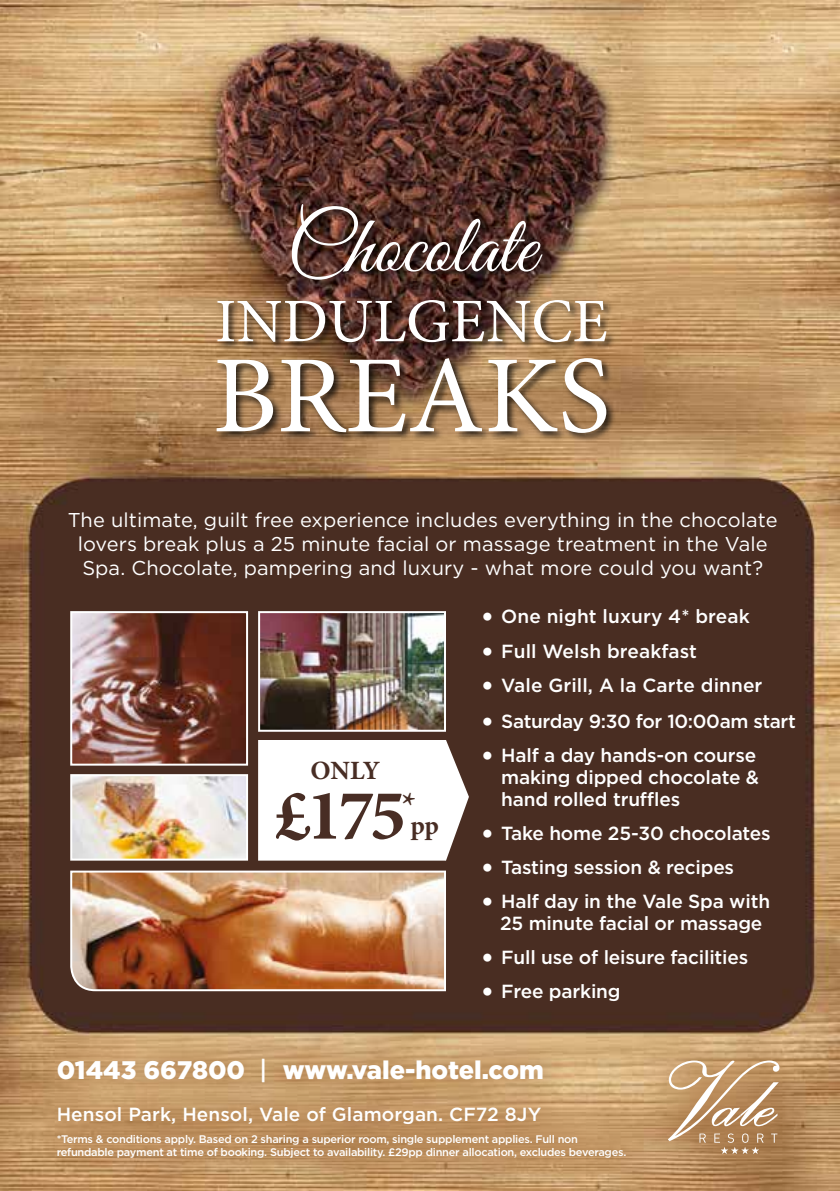
<style>
.page{position:relative;width:840px;height:1191px;background:#fff}
.page>*{position:absolute;margin:0;border:0;box-sizing:border-box;transform-origin:0 0}
.t1{font:110px "Minion Pro";color:#fff}
.t2{font:83.6px "Great Vibes";color:#fff}
.t3{font:700 72px "Minion Pro";color:#482d24}
.t4{font:62px "Minion Pro";color:#fff}
.t5{font:700 26.4px "Minion Pro";letter-spacing:-.01em;color:#482d24}
.t6{font:900 25.4px "Gotham";letter-spacing:-.005em;color:#fff}
.t7{font:20px/24px "Gotham";letter-spacing:.005em;color:#fff;text-align:center}
.t8{font:500 19px/22px "Gotham";letter-spacing:-.01em;color:#fff}
.t9{font:500 11px/13px "Gotham";letter-spacing:-.025em;color:#fff}
.s1{font-weight:500}
</style>
<div class="page">
<img style="left:0;top:0;width:839px;height:1191px">
<svg style="left:32px;top:1035px;width:616px;height:148px;background:#c49968"></svg>
<img style="left:73px;top:614px;width:172px;height:148px">
<div style="left:70px;top:611px;width:178px;height:154px;border:2px solid #fff"></div>
<img style="left:73px;top:777px;width:172px;height:80px">
<div style="left:70px;top:774px;width:178px;height:86px;border:2px solid #fff"></div>
<div style="left:258px;top:740px;width:188px;height:120px;background:#fff"></div>
<img style="left:261px;top:614px;width:182px;height:114px">
<div style="left:258px;top:611px;width:188px;height:120px;border:2px solid #fff"></div>
<img style="left:69px;top:869px;width:378px;height:123px">
<svg style="left:643px;top:1035px;width:161px;height:145px;background:#bf9666"></svg>
<svg style="left:667px;top:1060px;width:112px;height:94px;background:#c39e76"></svg>
<svg style="left:437px;top:740px;width:31px;height:120px"></svg>
<div style="left:214px;top:203px;width:401px;height:240px;background:#000;opacity:.75"></div>
<h2 class="t2" style="left:286px;top:200px;width:251px">Chocolate</h2>
<h3 class="t4" style="left:215px;top:280px;width:394px">INDULGENCE</h3>
<h1 class="t1" style="left:212px;top:322px;width:399px">BREAKS</h1>
<p class="t7" style="left:68px;top:507px;width:710px">The ultimate, guilt free experience includes everything in the chocolate lovers break plus a 25 minute facial or massage treatment in the Vale<br>Spa. Chocolate, pampering and luxury - what more could you want?</p>
<h3 class="t5" style="left:310px;top:751px;width:71px">ONLY</h3>
<h3 class="t3" style="left:275px;top:765px;width:142px">£175<sup>*</sup></h3>
<h3 class="t5" style="left:410px;top:807px;width:30px">pp</h3>
<p class="t8" style="left:483px;top:605px;width:267px">■ One night luxury 4* break</p>
<p class="t8" style="left:483px;top:639px;width:215px">■ Full Welsh breakfast</p>
<p class="t8" style="left:483px;top:673px;width:280px">■ Vale Grill, A la Carte dinner</p>
<p class="t8" style="left:483px;top:709px;width:314px">■ Saturday 9:30 for 10:00am start</p>
<p class="t8" style="left:501px;top:743px;width:259px;text-indent:-18px">■ Half a day hands-on course making dipped chocolate &amp; hand rolled truffles</p>
<p class="t8" style="left:483px;top:821px;width:288px">■ Take home 25-30 chocolates</p>
<p class="t8" style="left:483px;top:855px;width:252px">■ Tasting session &amp; recipes</p>
<p class="t8" style="left:483px;top:889px;width:288px;text-align:center">■ Half day in the Vale Spa with<br>25 minute facial or massage</p>
<p class="t8" style="left:483px;top:945px;width:266px">■ Full use of leisure facilities</p>
<p class="t8" style="left:483px;top:979px;width:138px">■ Free parking</p>
<h3 class="t6" style="left:57px;top:1053px;width:488px">01443 667800 <span class="s1">|</span> www.vale-hotel.com</h3>
<p class="t8" style="left:57px;top:1103px;width:486px">Hensol Park, Hensol, Vale of Glamorgan. CF72 8JY</p>
<p class="t9" style="left:57px;top:1133px;width:570px">*Terms &amp; conditions apply. Based on 2 sharing a superior room, single supplement applies. Full non refundable payment at time of booking. Subject to availability. £29pp dinner allocation, excludes beverages.</p>
</div>
